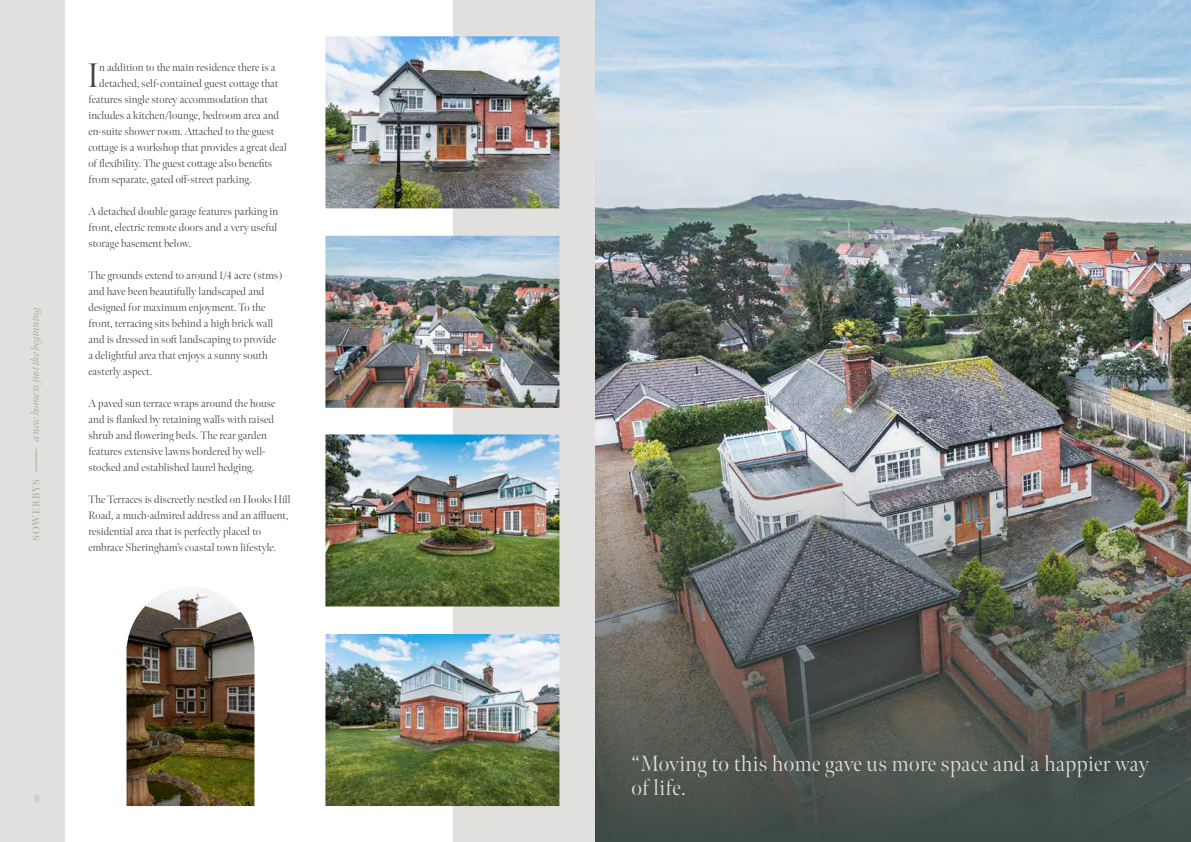
<style>
.page{position:relative;width:1191px;height:842px;background:#fff}
.page>*{position:absolute;margin:0;border:0;box-sizing:border-box;transform-origin:0 0}
.t1{font:300 34px "Meno Banner";color:#434141}
.t2{font:300 22px/24px "Meno Banner";letter-spacing:.02em;color:#e1dfde}
.t3{font:300 11px/16px "Meno Banner";letter-spacing:.01em;color:#434141}
.t4{font:italic 11px "Meno Banner";letter-spacing:-.01em;color:#ada8a0}
.t5{font:600 10px "Meno Banner";letter-spacing:.08em;color:#ada8a0}
.t6{font:300 10px "Quasimoda";color:#ada8a0}
</style>
<div class="page">
<div style="left:0;top:0;width:595px;height:842px;background:#e2e0df"></div>
<svg style="left:36px;top:449px;width:1px;height:22px"></svg>
<img style="left:595px;top:0;width:596px;height:434px">
<div style="left:65px;top:0;width:388px;height:842px;background:#fff"></div>
<img style="left:595px;top:434px;width:596px;height:408px">
<img style="left:126px;top:591px;width:128px;height:215px">
<img style="left:325px;top:36px;width:234px;height:172px">
<img style="left:325px;top:236px;width:234px;height:172px">
<img style="left:325px;top:634px;width:234px;height:172px">
<img style="left:325px;top:434px;width:234px;height:172px">
<p class="t4" style="left:29px;top:441px;width:138px;rotate:-90deg">a new home is just the beginning</p>
<p class="t5" style="left:30px;top:541px;width:63px;rotate:-90deg">SOWERBYS</p>
<h1 class="t1" style="left:88px;top:55px;width:13px">I</h1>
<p class="t3" style="left:99px;top:60px;width:178px">n addition to the main residence there is a</p>
<p class="t3" style="left:99px;top:76px;width:181px">detached, self-contained guest cottage that</p>
<p class="t3" style="left:88px;top:92px;width:181px">features single storey accommodation that</p>
<p class="t3" style="left:88px;top:108px;width:192px">includes a kitchen/lounge, bedroom area and</p>
<p class="t3" style="left:88px;top:124px;width:187px">en-suite shower room. Attached to the guest</p>
<p class="t3" style="left:88px;top:140px;width:200px">cottage is a workshop that provides a great deal</p>
<p class="t3" style="left:88px;top:156px;width:185px">of flexibility. The guest cottage also benefits</p>
<p class="t3" style="left:88px;top:172px;width:165px">from separate, gated off-street parking.</p>
<p class="t3" style="left:88px;top:204px;width:191px;text-align:justify">A detached double garage features parking in front, electric remote doors and a very useful storage basement below.</p>
<p class="t3" style="left:88px;top:268px;width:196px">The grounds extend to around 1/4 acre (stms) and have been beautifully landscaped and designed for maximum enjoyment. To the front, terracing sits behind a high brick wall and is dressed in soft landscaping to provide a delightful area that enjoys a sunny south easterly aspect.</p>
<p class="t3" style="left:88px;top:396px;width:188px">A paved sun terrace wraps around the house and is flanked by retaining walls with raised shrub and flowering beds. The rear garden features extensive lawns bordered by well&shy;stocked and established laurel hedging.</p>
<p class="t3" style="left:88px;top:492px;width:204px">The Terraces is discreetly nestled on Hooks Hill Road, a much-admired address and an affluent, residential area that is perfectly placed to embrace Sheringham’s coastal town lifestyle.</p>
<p class="t6" style="left:35px;top:791px;width:7px">8</p>
<h2 class="t2" style="left:631px;top:751px;width:519px">“Moving to this home gave us more space and a happier way of life.</h2>
</div>
